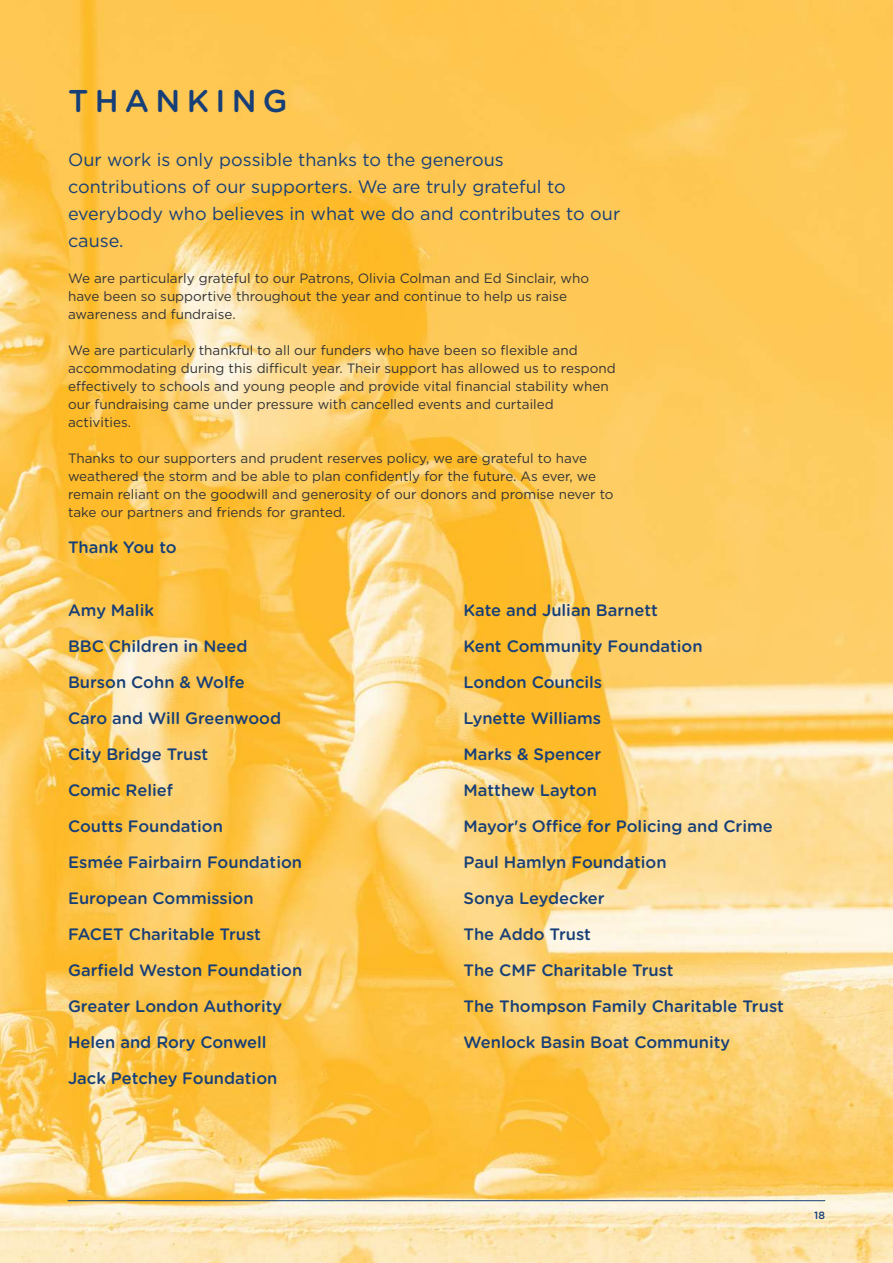
<style>
.page{position:relative;width:893px;height:1263px;background:#fff}
.page>*{position:absolute;margin:0;border:0;box-sizing:border-box;transform-origin:0 0}
.t1{font:500 31.5px "Gotham Rounded";letter-spacing:.2em;color:#173f77}
.t2{font:18px/27px "Gotham";color:#173f77}
.t3{font:500 16.5px/36px "Gotham Rounded";color:#173f77}
.t4{font:13.5px/18px "Gotham";color:#343434}
.t5{font:500 10.5px "Gotham";color:#163f77}
</style>
<div class="page">
<img style="left:0;top:0;width:893px;height:1263px">
<hr style="left:68px;top:1200px;width:757px;height:1px;background:#173f77">
<h1 class="t1" style="left:68px;top:87px;width:221px">THANKING</h1>
<h2 class="t2" style="left:68px;top:147px;width:554px">Our work is only possible thanks to the generous contributions of our supporters. We are truly grateful to everybody who believes in what we do and contributes to our cause.</h2>
<p class="t4" style="left:68px;top:270px;width:523px">We are particularly grateful to our Patrons, Olivia Colman and Ed Sinclair, who have been so supportive throughout the year and continue to help us raise awareness and fundraise.</p>
<p class="t4" style="left:68px;top:342px;width:549px">We are particularly thankful to all our funders who have been so flexible and accommodating during this difficult year. Their support has allowed us to respond effectively to schools and young people and provide vital financial stability when our fundraising came under pressure with cancelled events and curtailed activities.</p>
<p class="t4" style="left:68px;top:450px;width:547px">Thanks to our supporters and prudent reserves policy, we are grateful to have weathered the storm and be able to plan confidently for the future. As ever, we remain reliant on the goodwill and generosity of our donors and promise never to take our partners and friends for granted.</p>
<p class="t3" style="left:68px;top:530px;width:110px">Thank You to</p>
<p class="t3" style="left:68px;top:593px;width:236px">Amy Malik<br>BBC Children in Need<br>Burson Cohn &amp; Wolfe<br>Caro and Will Greenwood<br>City Bridge Trust<br>Comic Relief<br>Coutts Foundation<br>Esmée Fairbairn Foundation<br>European Commission<br>FACET Charitable Trust<br>Garfield Weston Foundation<br>Greater London Authority<br>Helen and Rory Conwell<br>Jack Petchey Foundation</p>
<p class="t3" style="left:463px;top:593px;width:322px">Kate and Julian Barnett<br>Kent Community Foundation<br>London Councils<br>Lynette Williams<br>Marks &amp; Spencer<br>Matthew Layton<br>Mayor's Office for Policing and Crime<br>Paul Hamlyn Foundation<br>Sonya Leydecker<br>The Addo Trust<br>The CMF Charitable Trust<br>The Thompson Family Charitable Trust<br>Wenlock Basin Boat Community</p>
<p class="t5" style="left:814px;top:1211px;width:12px">18</p>
</div>
